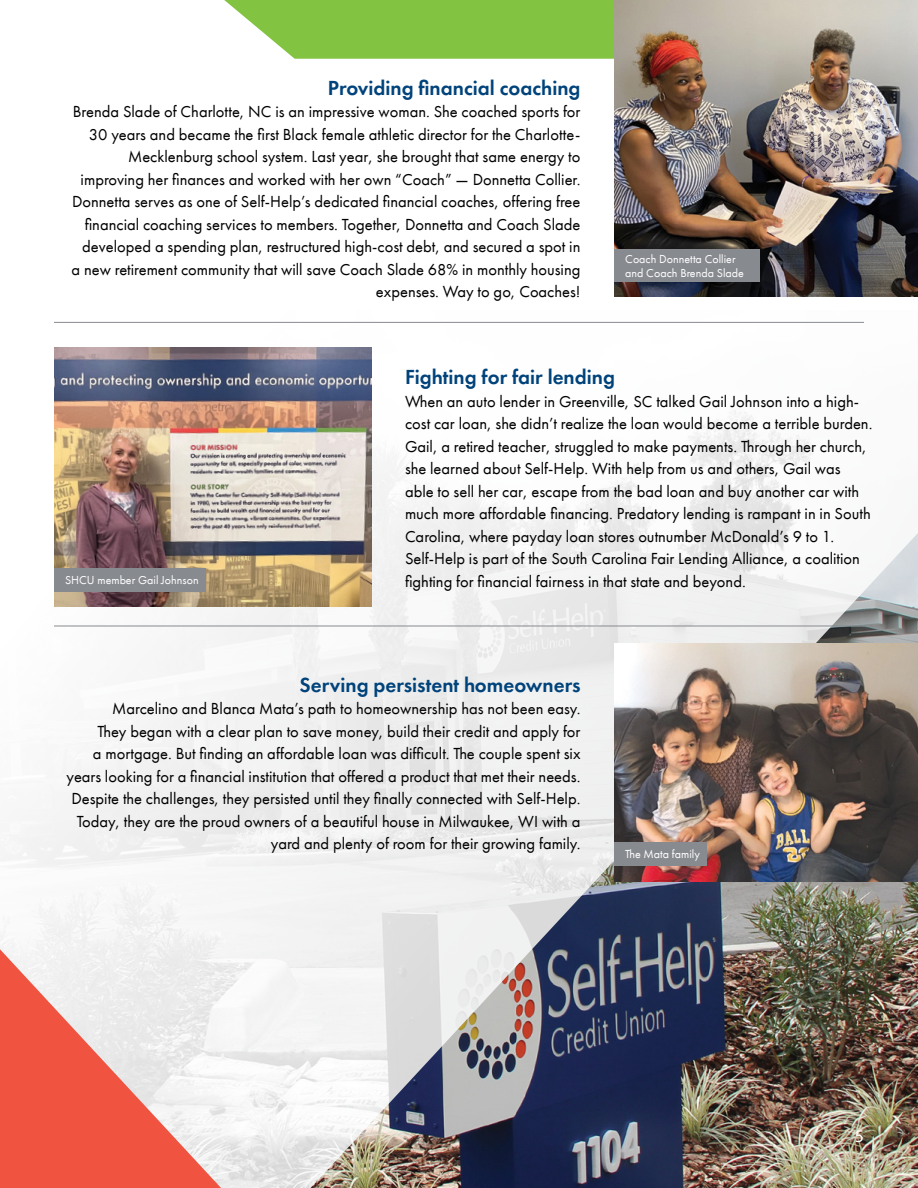
<style>
.page{position:relative;width:918px;height:1188px;background:#fff}
.page>*{position:absolute;margin:0;border:0;box-sizing:border-box;transform-origin:0 0}
.t1{font:600 21px "Futura PT";color:#00437b}
.t2{font:18px "Myriad Pro";color:#fff}
.t3{font:16.5px/22.5px "Futura PT";color:#000;text-align:right}
.t4{font:12px/13.5px "Futura PT";color:#fff}
</style>
<div class="page">
<img style="left:0;top:321px;width:864px;height:867px">
<svg style="left:0;top:949px;width:221px;height:239px;fill:#f0533f"></svg>
<svg style="left:224px;top:0;width:390px;height:59px;background:#8ec954"></svg>
<img style="left:614px;top:0;width:304px;height:297px">
<img style="left:311px;top:533px;width:607px;height:655px">
<img style="left:614px;top:644px;width:304px;height:237px">
<div style="left:614px;top:249px;width:146px;height:33px;background:#878a8f"></div>
<img style="left:54px;top:348px;width:317px;height:259px">
<div style="left:54px;top:568px;width:151px;height:24px;background:#878a8f"></div>
<hr style="left:54px;top:626px;width:810px;height:1px;background:#878a8f">
<hr style="left:54px;top:322px;width:810px;height:1px;background:#878a8f">
<div style="left:614px;top:843px;width:93px;height:23px;background:#878a8f"></div>
<p class="t1" style="left:328px;top:74px;width:254px">Providing financial coaching</p>
<p class="t3" style="left:72px;top:100px;width:510px">Brenda Slade of Charlotte, NC is an impressive woman. She coached sports for 30 years and became the first Black female athletic director for the Charlotte-Mecklenburg school system. Last year, she brought that same energy to improving her finances and worked with her own “Coach” — Donnetta Collier.<br>Donnetta serves as one of Self-Help’s dedicated financial coaches, offering free financial coaching services to members. Together, Donnetta and Coach Slade developed a spending plan, restructured high-cost debt, and secured a spot in a new retirement community that will save Coach Slade 68% in monthly housing expenses. Way to go, Coaches!</p>
<p class="t4" style="left:625px;top:252px;width:120px">Coach Donnetta Collier and Coach Brenda Slade</p>
<p class="t4" style="left:65px;top:573px;width:135px">SHCU member Gail Johnson</p>
<p class="t1" style="left:405px;top:364px;width:211px">Fighting for fair lending</p>
<p class="t3" style="left:405px;top:390px;width:469px;text-align:left">When an auto lender in Greenville, SC talked Gail Johnson into a high&shy;cost car loan, she didn’t realize the loan would become a terrible burden.<br>Gail, a retired teacher, struggled to make payments. Through her church, she learned about Self-Help. With help from us and others, Gail was able to sell her car, escape from the bad loan and buy another car with much more affordable financing. Predatory lending is rampant in in South Carolina, where payday loan stores outnumber McDonald’s 9 to 1.<br>Self-Help is part of the South Carolina Fair Lending Alliance, a coalition fighting for financial fairness in that state and beyond.</p>
<p class="t1" style="left:300px;top:672px;width:282px">Serving persistent homeowners</p>
<p class="t3" style="left:66px;top:697px;width:516px">Marcelino and Blanca Mata’s path to homeownership has not been easy.<br>They began with a clear plan to save money, build their credit and apply for<br>a mortgage. But finding an affordable loan was difficult. The couple spent six years looking for a financial institution that offered a product that met their needs.<br>Despite the challenges, they persisted until they finally connected with Self-Help.<br>Today, they are the proud owners of a beautiful house in Milwaukee, WI with a yard and plenty of room for their growing family.</p>
<p class="t4" style="left:625px;top:848px;width:76px">The Mata family</p>
<p class="t2" style="left:855px;top:1125px;width:11px">5</p>
</div>
